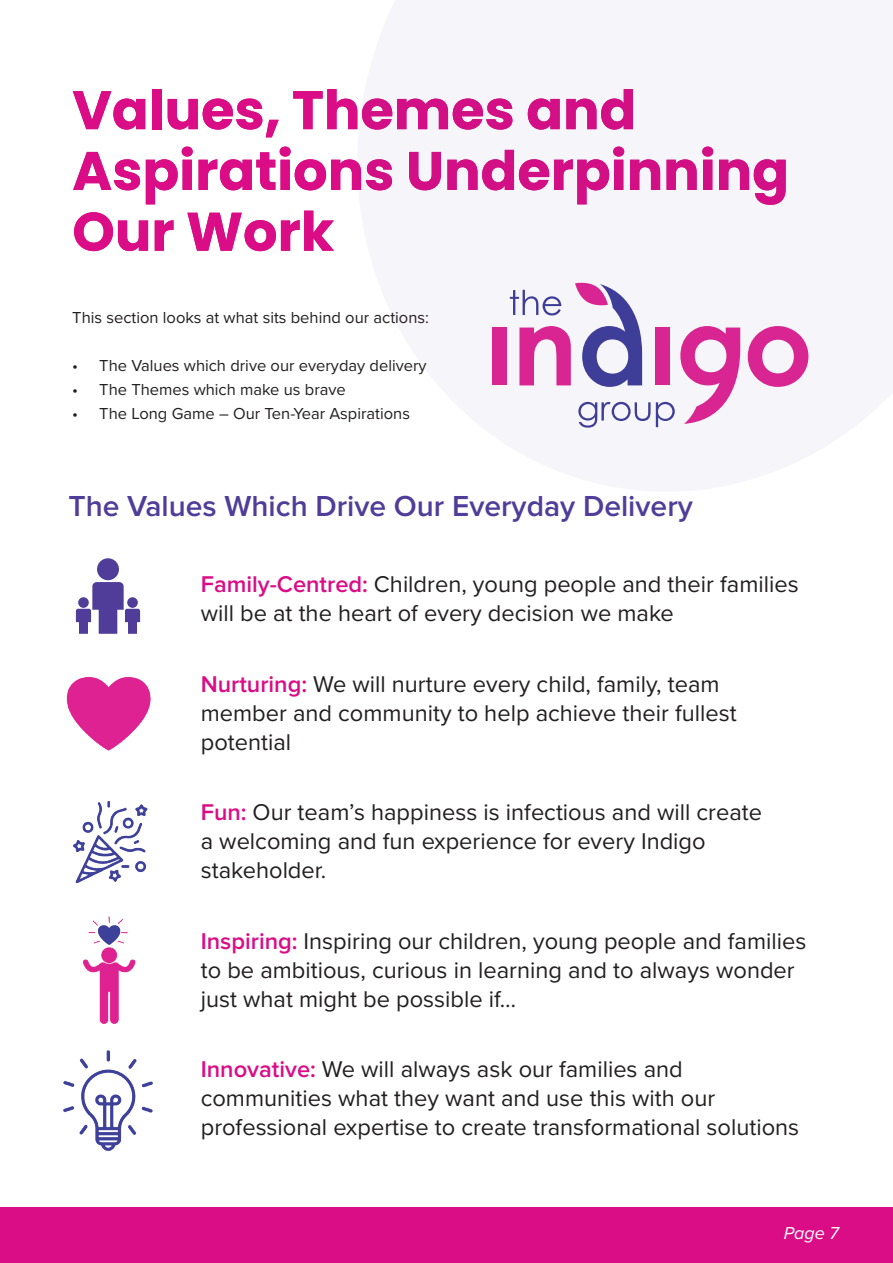
<style>
.page{position:relative;width:893px;height:1263px;background:#fff}
.page>*{position:absolute;margin:0;border:0;box-sizing:border-box;transform-origin:0 0}
.t1{font:700 54.15px/60.8px "Poppins";color:#da0d86}
.t2{font:600 30px "Proxima Nova";color:#4f3d99}
.t3{font:23.7px/29.1px "Proxima Nova";color:#231f20}
.t4{font:italic 18px "Proxima Nova";color:#fff}
.t5{font:16.5px "Proxima Nova";color:#231f20}
.s1{font-weight:600;color:#da0d86}
</style>
<div class="page">
<div style="left:0;top:1208px;width:893px;height:55px;background:#da0d86"></div>
<img style="left:66px;top:677px;width:84px;height:74px">
<img style="left:73px;top:800px;width:75px;height:84px">
<img style="left:83px;top:916px;width:53px;height:107px">
<img style="left:63px;top:1050px;width:90px;height:101px">
<svg style="left:76px;top:558px;width:64px;height:76px"></svg>
<svg style="left:492px;top:282px;width:317px;height:146px;fill:#f6f5fa"></svg>
<h1 class="t1" style="left:72px;top:80px;width:718px">Values, Themes and<br>Aspirations Underpinning<br>Our Work</h1>
<p class="t5" style="left:72px;top:305px;width:358px">This section looks at what sits behind our actions:</p>
<p class="t5" style="left:72px;top:353px;width:356px">• The Values which drive our everyday delivery</p>
<p class="t5" style="left:72px;top:377px;width:275px">• The Themes which make us brave</p>
<p class="t5" style="left:72px;top:401px;width:339px">• The Long Game – Our Ten-Year Aspirations</p>
<p class="t2" style="left:68px;top:492px;width:626px">The Values Which Drive Our Everyday Delivery</p>
<p class="t3" style="left:201px;top:569px;width:599px"><span class="s1">Family-Centred:</span> Children, young people and their families will be at the heart of every decision we make</p>
<p class="t3" style="left:201px;top:668px;width:537px"><span class="s1">Nurturing:</span> We will nurture every child, family, team member and community to help achieve their fullest potential</p>
<p class="t3" style="left:201px;top:797px;width:563px"><span class="s1">Fun:</span> Our team’s happiness is infectious and will create a welcoming and fun experience for every Indigo stakeholder.</p>
<p class="t3" style="left:201px;top:925px;width:607px"><span class="s1">Inspiring:</span> Inspiring our children, young people and families to be ambitious, curious in learning and to always wonder just what might be possible if…</p>
<p class="t3" style="left:201px;top:1054px;width:600px"><span class="s1">Innovative:</span> We will always ask our families and communities what they want and use this with our professional expertise to create transformational solutions</p>
<p class="t4" style="left:784px;top:1220px;width:57px">Page 7</p>
</div>
